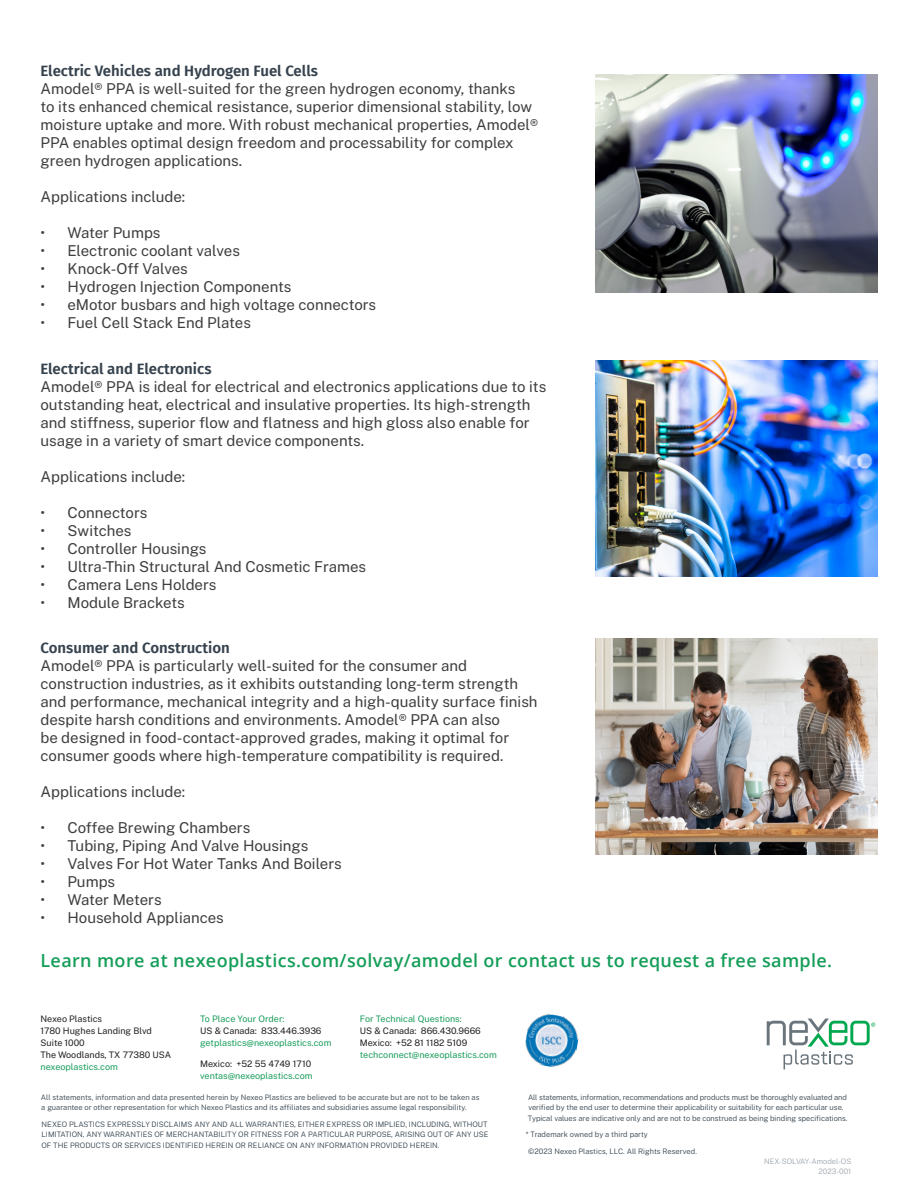
<style>
.page{position:relative;width:918px;height:1188px;background:#fff}
.page>*{position:absolute;margin:0;border:0;box-sizing:border-box;transform-origin:0 0}
.t1{font:600 18px "Open Sans";letter-spacing:.02em;color:#159e59}
.Copy{font:15px/18px "Public Sans";color:#3e3e3f}
.Subheader{font:600 15px "Fira Sans";color:#36424d}
.Caption_Info{font:9px/12px "Public Sans";color:#199d5c}
.Caption_Info-2{font:9px/12px "Public Sans";color:#231f20}
.Caption_Info-3{font:9px "Public Sans";color:#179c5c}
.t2{font:300 7.5px/10.5px "Public Sans";color:#33424d}
.t3{font:300 7.5px "Public Sans";color:#9ea6ae}
.s1{color:#231f20}
</style>
<div class="page">
<img style="left:525px;top:1013px;width:54px;height:55px">
<img style="left:595px;top:360px;width:283px;height:216px">
<svg style="left:767px;top:1019px;width:108px;height:50px"></svg>
<img style="left:595px;top:639px;width:283px;height:216px">
<img style="left:595px;top:74px;width:283px;height:219px">
<p class="Subheader" style="left:41px;top:58px;width:279px">Electric Vehicles and Hydrogen Fuel Cells</p>
<p class="Copy" style="left:41px;top:79px;width:499px">Amodel® PPA is well-suited for the green hydrogen economy, thanks<br>to its enhanced chemical resistance, superior dimensional stability, low moisture uptake and more. With robust mechanical properties, Amodel® PPA enables optimal design freedom and processability for complex green hydrogen applications.</p>
<p class="Copy" style="left:41px;top:187px;width:146px">Applications include:</p>
<p class="Copy" style="left:41px;top:223px;width:122px">• Water Pumps</p>
<p class="Copy" style="left:41px;top:241px;width:201px">• Electronic coolant valves</p>
<p class="Copy" style="left:41px;top:259px;width:149px">• Knock-Off Valves</p>
<p class="Copy" style="left:41px;top:277px;width:253px">• Hydrogen Injection Components</p>
<p class="Copy" style="left:41px;top:295px;width:337px">• eMotor busbars and high voltage connectors</p>
<p class="Copy" style="left:41px;top:313px;width:212px">• Fuel Cell Stack End Plates</p>
<p class="Subheader" style="left:40px;top:357px;width:173px">Electrical and Electronics</p>
<p class="Copy" style="left:40px;top:377px;width:507px">Amodel® PPA is ideal for electrical and electronics applications due to its outstanding heat, electrical and insulative properties. Its high-strength and stiffness, superior flow and flatness and high gloss also enable for usage in a variety of smart device components.</p>
<p class="Copy" style="left:40px;top:467px;width:146px">Applications include:</p>
<p class="Copy" style="left:40px;top:503px;width:108px">• Connectors</p>
<p class="Copy" style="left:40px;top:521px;width:92px">• Switches</p>
<p class="Copy" style="left:40px;top:539px;width:167px">• Controller Housings</p>
<p class="Copy" style="left:40px;top:557px;width:327px">• Ultra-Thin Structural And Cosmetic Frames</p>
<p class="Copy" style="left:40px;top:575px;width:178px">• Camera Lens Holders</p>
<p class="Copy" style="left:40px;top:593px;width:146px">• Module Brackets</p>
<p class="Subheader" style="left:40px;top:635px;width:191px">Consumer and Construction</p>
<p class="Copy" style="left:40px;top:656px;width:499px">Amodel® PPA is particularly well-suited for the consumer and construction industries, as it exhibits outstanding long-term strength and performance, mechanical integrity and a high-quality surface finish despite harsh conditions and environments. Amodel® PPA can also<br>be designed in food-contact-approved grades, making it optimal for consumer goods where high-temperature compatibility is required.</p>
<p class="Copy" style="left:40px;top:782px;width:146px">Applications include:</p>
<p class="Copy" style="left:40px;top:818px;width:211px">• Coffee Brewing Chambers</p>
<p class="Copy" style="left:40px;top:836px;width:269px">• Tubing, Piping And Valve Housings</p>
<p class="Copy" style="left:40px;top:854px;width:303px">• Valves For Hot Water Tanks And Boilers</p>
<p class="Copy" style="left:40px;top:872px;width:76px">• Pumps</p>
<p class="Copy" style="left:40px;top:890px;width:123px">• Water Meters</p>
<p class="Copy" style="left:40px;top:908px;width:185px">• Household Appliances</p>
<p class="t1" style="left:40px;top:948px;width:793px">Learn more at nexeoplastics.com/solvay/amodel or contact us to request a free sample.</p>
<p class="Caption_Info" style="left:360px;top:1012px;width:104px">For Technical Questions:</p>
<p class="Caption_Info-2" style="left:360px;top:1024px;width:122px">US &amp; Canada: 866.430.9666</p>
<p class="Caption_Info" style="left:360px;top:1036px;width:138px"><span class="s1">Mexico: +52 81 1182 5109 </span>techconnect@nexeoplastics.com</p>
<p class="t2" style="left:41px;top:1092px;width:440px">All statements, information and data presented herein by Nexeo Plastics are believed to be accurate but are not to be taken as a guarantee or other representation for which Nexeo Plastics and its affiliates and subsidiaries assume legal responsibility.</p>
<p class="t2" style="left:41px;top:1119px;width:448px;text-align:justify">NEXEO PLASTICS EXPRESSLY DISCLAIMS ANY AND ALL WARRANTIES, EITHER EXPRESS OR IMPLIED, INCLUDING, WITHOUT LIMITATION, ANY WARRANTIES OF MERCHANTABILITY OR FITNESS FOR A PARTICULAR PURPOSE, ARISING OUT OF ANY USE OF THE PRODUCTS OR SERVICES IDENTIFIED HEREIN OR RELIANCE ON ANY INFORMATION PROVIDED HEREIN.</p>
<p class="Caption_Info" style="left:200px;top:1012px;width:86px">To Place Your Order:</p>
<p class="Caption_Info" style="left:200px;top:1024px;width:133px"><span class="s1">US &amp; Canada: 833.446.3936 </span>getplastics@nexeoplastics.com</p>
<p class="Caption_Info" style="left:200px;top:1057px;width:114px"><span class="s1">Mexico: +52 55 4749 1710 </span>ventas@nexeoplastics.com</p>
<p class="Caption_Info-2" style="left:40px;top:1012px;width:113px">Nexeo Plastics<br>1780 Hughes Landing Blvd<br>Suite 1000</p>
<p class="Caption_Info-2" style="left:40px;top:1048px;width:132px">The Woodlands, TX 77380 USA</p>
<p class="Caption_Info-3" style="left:40px;top:1061px;width:79px">nexeoplastics.com</p>
<p class="t2" style="left:528px;top:1092px;width:321px">All statements, information, recommendations and products must be thoroughly evaluated and verified by the end user to determine their applicability or suitability for each particular use.<br>Typical values are indicative only and are not to be construed as being binding specifications.</p>
<p class="t2" style="left:526px;top:1129px;width:124px">* Trademark owned by a third party</p>
<p class="t2" style="left:528px;top:1146px;width:170px">©2023 Nexeo Plastics, LLC. All Rights Reserved.</p>
<p class="t3" style="left:764px;top:1156px;width:89px">NEX-SOLVAY-Amodel-OS</p>
<p class="t3" style="left:819px;top:1167px;width:34px">2023-001</p>
</div>
